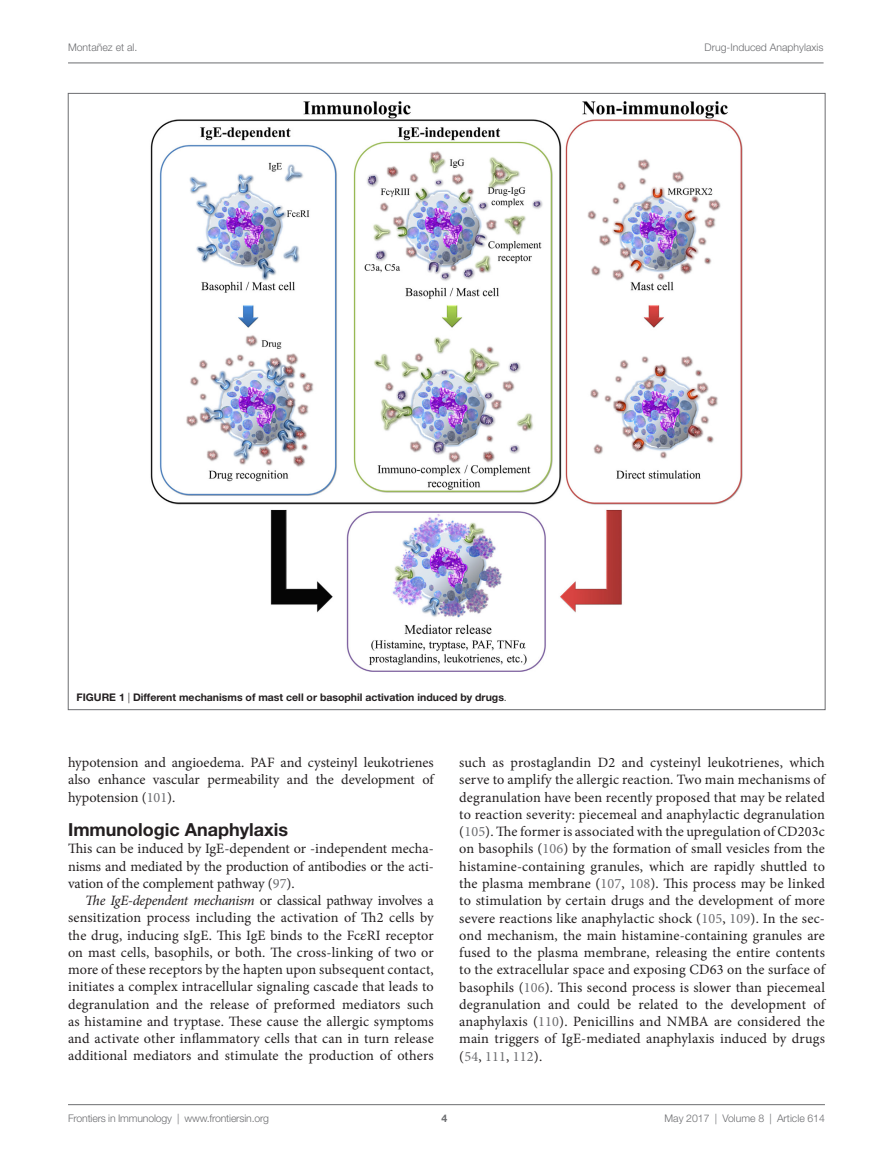
<style>
.page{position:relative;width:893px;height:1170px;background:#fff}
.page>*{position:absolute;margin:0;border:0;box-sizing:border-box;transform-origin:0 0}
.t1{font:700 18px "Helvetica Neue LT Std";color:#231f20}
.t2{font:14.25px/17.2px "Minion Pro";color:#231f20;text-align:justify}
.t3{font:300 10.5px "Helvetica Neue LT Std";color:#6c6d70}
.t4{font:700 10.5px "Helvetica Neue LT Std";color:#231f20}
.t5{font:700 10.5px "Helvetica Neue LT Std";color:#6c6d70}
.s1{font-weight:300}
.s2{color:#6c6d70}
.s3{font-style:italic}
.s4{font-family:"STIX General"}
</style>
<div class="page">
<img style="left:150px;top:102px;width:593px;height:569px">
<hr style="left:68px;top:63px;width:756px;height:1px;background:#6c6d70">
<hr style="left:68px;top:1104px;width:757px;height:1px;background:#6c6d70">
<p class="t3" style="left:68px;top:41px;width:71px">Montañez et al.</p>
<p class="t3" style="left:704px;top:41px;width:121px">Drug-Induced Anaphylaxis</p>
<p class="t4" style="left:77px;top:691px;width:18px">Figur</p>
<p class="t4" style="left:109px;top:691px;width:399px">e 1 <span class="s1">|</span> Different mechanisms of mast cell or basophil activation induced by drugs<span class="s1">.</span></p>
<p class="t2" style="left:68px;top:753px;width:367px">hypotension and angioedema. PAF and cysteinyl leukotrienes also enhance vascular permeability and the development of hypotension (<span class="s2">101</span>).</p>
<p class="t1" style="left:68px;top:818px;width:222px">Immunologic Anaphylaxis</p>
<p class="t2" style="left:68px;top:840px;width:367px">This can be induced by IgE-dependent or -independent mecha&shy;nisms and mediated by the production of antibodies or the acti&shy;vation of the complement pathway (<span class="s2">97</span>).</p>
<p class="t2" style="left:68px;top:891px;width:367px;text-indent:17px"><span class="s3">The IgE-dependent mechanism</span> or classical pathway involves a sensitization process including the activation of Th2 cells by the drug, inducing sIgE. This IgE binds to the Fc<span class="s4">ε</span>RI receptor on mast cells, basophils, or both. The cross-linking of two or more of these receptors by the hapten upon subsequent contact, initiates a complex intracellular signaling cascade that leads to degranulation and the release of preformed mediators such as histamine and tryptase. These cause the allergic symptoms and activate other inflammatory cells that can in turn release additional mediators and stimulate the production of others</p>
<p class="t2" style="left:459px;top:754px;width:367px">such as prostaglandin D2 and cysteinyl leukotrienes, which serve to amplify the allergic reaction. Two main mechanisms of degranulation have been recently proposed that may be related to reaction severity: piecemeal and anaphylactic degranulation (<span class="s2">105</span>). The former is associated with the upregulation of CD203c on basophils (<span class="s2">106</span>) by the formation of small vesicles from the histamine-containing granules, which are rapidly shuttled to the plasma membrane (<span class="s2">107</span>, <span class="s2">108</span>). This process may be linked to stimulation by certain drugs and the development of more severe reactions like anaphylactic shock (<span class="s2">105</span>, <span class="s2">109</span>). In the sec&shy;ond mechanism, the main histamine-containing granules are fused to the plasma membrane, releasing the entire contents to the extracellular space and exposing CD63 on the surface of basophils (<span class="s2">106</span>). This second process is slower than piecemeal degranulation and could be related to the development of anaphylaxis (<span class="s2">110</span>). Penicillins and NMBA are considered the main triggers of IgE-mediated anaphylaxis induced by drugs (<span class="s2">54</span>, <span class="s2">111</span>, <span class="s2">112</span>).</p>
<p class="t3" style="left:68px;top:1111px;width:203px">Frontiers in Immunology | www.frontiersin.org</p>
<p class="t3" style="left:665px;top:1111px;width:162px">May 2017 | Volume 8 | Article 614</p>
<p class="t5" style="left:441px;top:1111px;width:7px">4</p>
</div>
